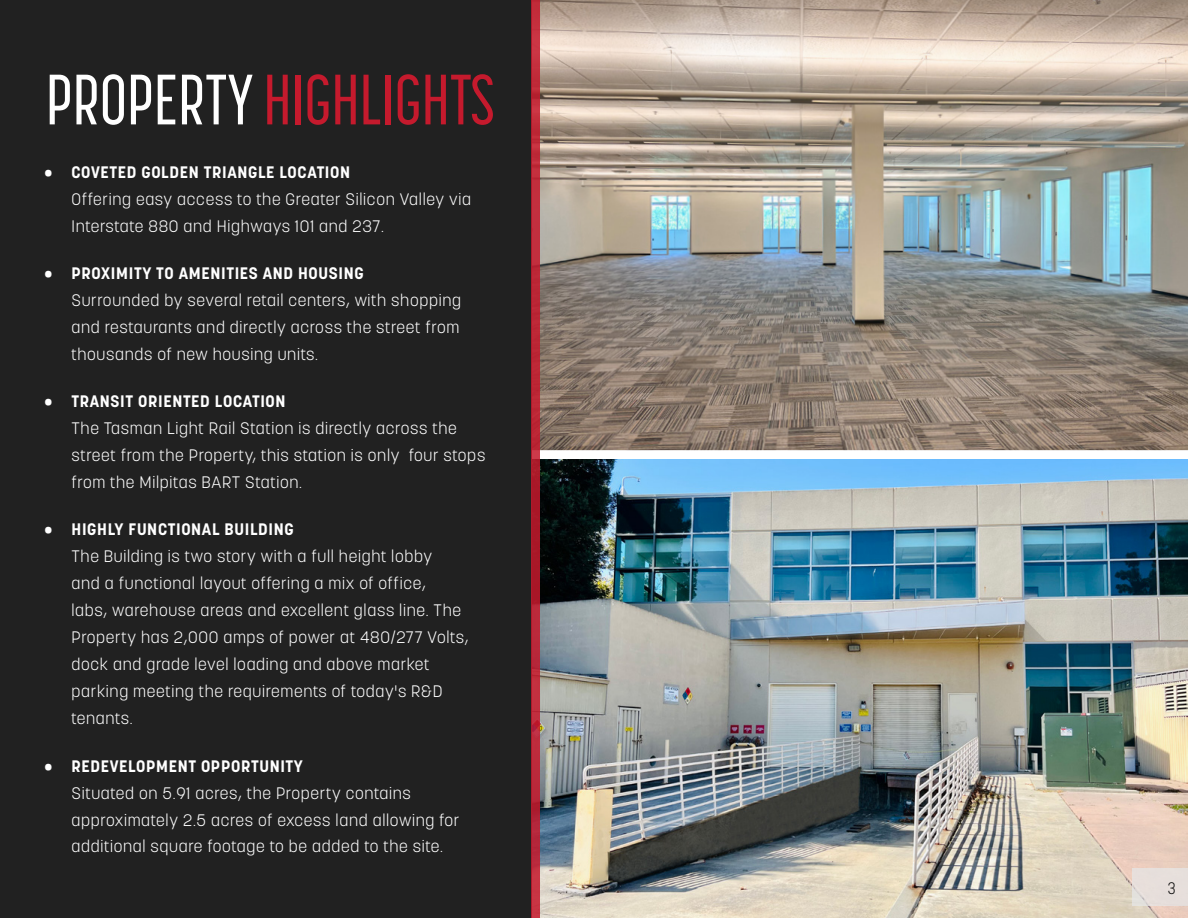
<style>
.page{position:relative;width:1188px;height:918px;background:#fff}
.page>*{position:absolute;margin:0;border:0;box-sizing:border-box;transform-origin:0 0}
.t1{font:500 70.5px "Korolev Compressed";color:#c51a2d}
.t2{font:300 16.5px/27px "Korolev";letter-spacing:.04em;color:#fff}
.t3{font:700 16.5px "Korolev";letter-spacing:.04em;color:#fff}
.t4{font:300 16.5px "Korolev Condensed";color:#080808}
.s1{color:#fff}
</style>
<div class="page">
<img style="left:540px;top:0;width:648px;height:450px">
<img style="left:491px;top:459px;width:697px;height:459px">
<div style="left:0;top:0;width:531px;height:917px;background:#212121"></div>
<div style="left:1132px;top:868px;width:56px;height:37px;background:#e7dfdb"></div>
<svg style="left:531px;top:0;width:9px;height:918px;background:#b92636"></svg>
<h1 class="t1" style="left:46px;top:61px;width:450px"><span class="s1">PROPERTY</span> HIGHLIGHTS</h1>
<p class="t3" style="left:45px;top:161px;width:307px">• COVETED GOLDEN TRIANGLE LOCATION</p>
<p class="t2" style="left:71px;top:185px;width:401px">Offering easy access to the Greater Silicon Valley via<br>Interstate 880 and Highways 101 and 237.</p>
<p class="t3" style="left:45px;top:263px;width:321px">• PROXIMITY TO AMENITIES AND HOUSING</p>
<p class="t2" style="left:71px;top:287px;width:391px;text-align:justify">Surrounded by several retail centers, with shopping and restaurants and directly across the street from thousands of new housing units.</p>
<p class="t3" style="left:45px;top:391px;width:243px">• TRANSIT ORIENTED LOCATION</p>
<p class="t2" style="left:71px;top:415px;width:415px">The Tasman Light Rail Station is directly across the street from the Property, this station is only four stops from the Milpitas BART Station.</p>
<p class="t3" style="left:45px;top:519px;width:251px">• HIGHLY FUNCTIONAL BUILDING</p>
<p class="t2" style="left:71px;top:543px;width:398px">The Building is two story with a full height lobby<br>and a functional layout offering a mix of office,<br>labs, warehouse areas and excellent glass line. The Property has 2,000 amps of power at 480/277 Volts, dock and grade level loading and above market parking meeting the requirements of today's R&amp;D tenants.</p>
<p class="t3" style="left:45px;top:755px;width:260px">• REDEVELOPMENT OPPORTUNITY</p>
<p class="t2" style="left:71px;top:779px;width:390px">Situated on 5.91 acres, the Property contains approximately 2.5 acres of excess land allowing for additional square footage to be added to the site.</p>
<p class="t4" style="left:1168px;top:878px;width:9px">3</p>
</div>
